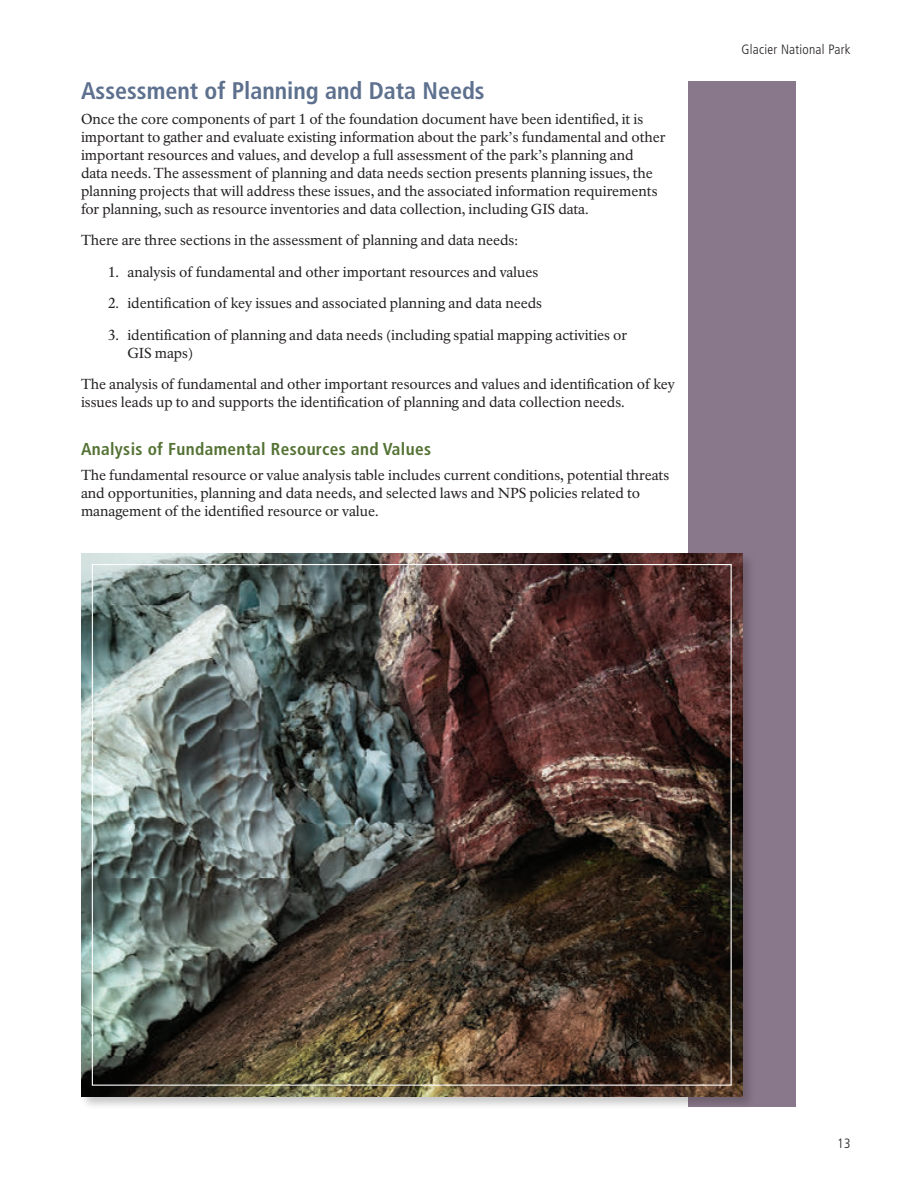
<style>
.page{position:relative;width:918px;height:1188px;background:#fff}
.page>*{position:absolute;margin:0;border:0;box-sizing:border-box;transform-origin:0 0}
.t1{font:700 condensed 24px "Frutiger LT Std";color:#5d708e}
.t2{font:700 condensed 17.25px "Frutiger LT Std";letter-spacing:.02em;color:#547234}
.t3{font:14.25px/18px "NPS Rawlinson OT";letter-spacing:-.005em;color:#231f20}
.t4{font:300 condensed 13.5px "Frutiger LT Std";letter-spacing:.02em;color:#231f20}
</style>
<div class="page">
<div style="left:688px;top:81px;width:108px;height:1026px;background:#89778b"></div>
<div style="left:79px;top:552px;width:677px;height:558px;background:#231f20;opacity:.25"></div>
<img style="left:81px;top:554px;width:661px;height:542px">
<h3 class="t1" style="left:81px;top:76px;width:405px">Assessment of Planning and Data Needs</h3>
<p class="t3" style="left:81px;top:110px;width:586px">Once the core components of part 1 of the foundation document have been identified, it is important to gather and evaluate existing information about the park’s fundamental and other important resources and values, and develop a full assessment of the park’s planning and<br>data needs. The assessment of planning and data needs section presents planning issues, the planning projects that will address these issues, and the associated information requirements for planning, such as resource inventories and data collection, including GIS data.</p>
<p class="t3" style="left:81px;top:231px;width:439px">There are three sections in the assessment of planning and data needs:</p>
<p class="t3" style="left:108px;top:263px;width:432px">1. analysis of fundamental and other important resources and values</p>
<p class="t3" style="left:108px;top:294px;width:436px">2. identification of key issues and associated planning and data needs</p>
<p class="t3" style="left:127px;top:326px;width:501px;text-indent:-19px">3. identification of planning and data needs (including spatial mapping activities or<br>GIS maps)</p>
<p class="t3" style="left:81px;top:375px;width:596px">The analysis of fundamental and other important resources and values and identification of key issues leads up to and supports the identification of planning and data collection needs.</p>
<h4 class="t2" style="left:81px;top:439px;width:352px">Analysis of Fundamental Resources and Values</h4>
<p class="t3" style="left:81px;top:466px;width:590px">The fundamental resource or value analysis table includes current conditions, potential threats and opportunities, planning and data needs, and selected laws and NPS policies related to management of the identified resource or value.</p>
<p class="t4" style="left:742px;top:42px;width:110px">Glacier National Park</p>
<p class="t4" style="left:837px;top:1135px;width:15px">13</p>
</div>
